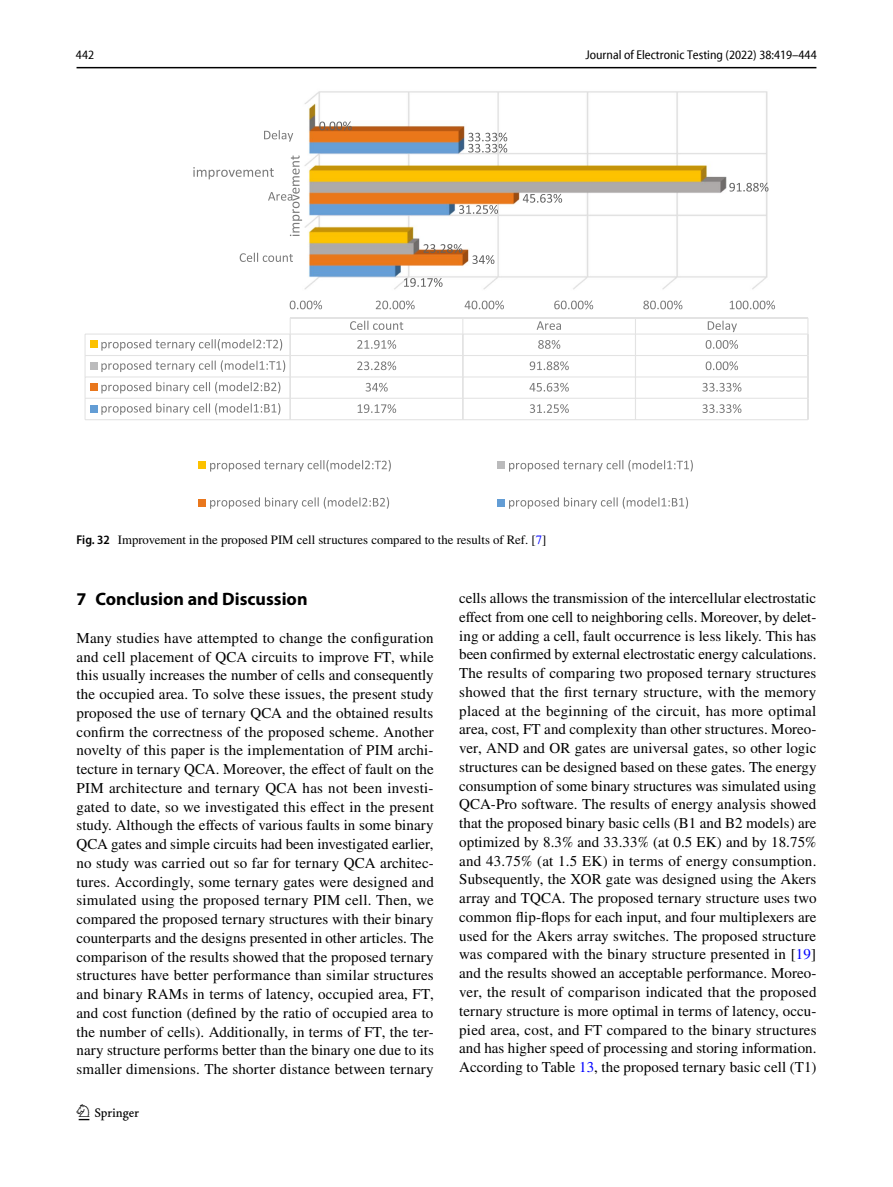
<style>
.page{position:relative;width:893px;height:1187px;background:#fff}
.page>*{position:absolute;margin:0;border:0;box-sizing:border-box;transform-origin:0 0}
.t1{font:22.5px "Springnew Regular 2";color:#000}
.t2{font:700 18px "Myriad Pro";color:#000}
.t3{font:15px/18.8px "STIX";letter-spacing:.01em;color:#000;text-align:justify}
.t4{font:12.75px "STIX";color:#000}
.t5{font:semi-condensed 12.75px "Myriad Pro Unic";color:#000}
.s1{font-family:"Myriad Pro";font-weight:600;font-stretch:semi-condensed}
.s2{color:#00f}
</style>
<div class="page">
<hr style="left:77px;top:67px;width:739px;height:1px;background:#000">
<img style="left:304px;top:91px;width:465px;height:199px">
<svg style="left:404px;top:278px;width:39px;height:9px"></svg>
<svg style="left:459px;top:205px;width:39px;height:9px"></svg>
<svg style="left:472px;top:255px;width:22px;height:9px"></svg>
<svg style="left:523px;top:194px;width:39px;height:9px"></svg>
<svg style="left:468px;top:133px;width:39px;height:20px"></svg>
<svg style="left:423px;top:244px;width:39px;height:9px"></svg>
<svg style="left:729px;top:183px;width:39px;height:9px"></svg>
<svg style="left:319px;top:121px;width:33px;height:9px"></svg>
<hr style="left:290px;top:317px;width:518px;height:1px;background:#e3e3e3">
<hr style="left:85px;top:333px;width:723px;height:1px;background:#e3e3e3">
<hr style="left:84px;top:334px;width:2px;height:21px;background:#e3e3e3">
<div style="left:90px;top:340px;width:7px;height:8px;background:#fcc100"></div>
<hr style="left:85px;top:355px;width:723px;height:1px;background:#e3e3e3">
<hr style="left:84px;top:355px;width:2px;height:22px;background:#e3e3e3">
<div style="left:90px;top:362px;width:7px;height:7px;background:#bbbbbc"></div>
<hr style="left:85px;top:376px;width:723px;height:1px;background:#e3e3e3">
<hr style="left:84px;top:377px;width:2px;height:21px;background:#e3e3e3">
<div style="left:90px;top:383px;width:7px;height:8px;background:#e9771d"></div>
<hr style="left:85px;top:397px;width:723px;height:2px;background:#e3e3e3">
<hr style="left:84px;top:398px;width:2px;height:21px;background:#e3e3e3">
<hr style="left:85px;top:419px;width:723px;height:1px;background:#e3e3e3">
<svg style="left:462px;top:318px;width:1px;height:101px"></svg>
<svg style="left:635px;top:318px;width:1px;height:101px"></svg>
<svg style="left:807px;top:318px;width:1px;height:101px"></svg>
<div style="left:90px;top:405px;width:7px;height:7px;background:#639dd5"></div>
<div style="left:199px;top:461px;width:7px;height:8px;background:#fcc100"></div>
<div style="left:497px;top:461px;width:8px;height:8px;background:#bbbbbc"></div>
<div style="left:199px;top:499px;width:7px;height:7px;background:#e9771d"></div>
<div style="left:497px;top:499px;width:8px;height:7px;background:#639dd5"></div>
<svg style="left:290px;top:300px;width:32px;height:9px"></svg>
<svg style="left:376px;top:300px;width:39px;height:9px"></svg>
<svg style="left:465px;top:300px;width:39px;height:9px"></svg>
<svg style="left:554px;top:300px;width:39px;height:9px"></svg>
<svg style="left:643px;top:300px;width:39px;height:9px"></svg>
<svg style="left:730px;top:300px;width:45px;height:9px"></svg>
<svg style="left:240px;top:253px;width:53px;height:9px"></svg>
<svg style="left:264px;top:130px;width:29px;height:12px"></svg>
<svg style="left:193px;top:155px;width:109px;height:81px"></svg>
<svg style="left:350px;top:320px;width:53px;height:10px"></svg>
<svg style="left:537px;top:321px;width:24px;height:9px"></svg>
<svg style="left:708px;top:320px;width:29px;height:12px"></svg>
<svg style="left:357px;top:340px;width:39px;height:9px"></svg>
<svg style="left:538px;top:340px;width:22px;height:9px"></svg>
<svg style="left:706px;top:340px;width:32px;height:9px"></svg>
<svg style="left:357px;top:361px;width:39px;height:9px"></svg>
<svg style="left:530px;top:361px;width:39px;height:9px"></svg>
<svg style="left:706px;top:361px;width:32px;height:9px"></svg>
<svg style="left:366px;top:383px;width:22px;height:8px"></svg>
<svg style="left:529px;top:383px;width:40px;height:8px"></svg>
<svg style="left:702px;top:383px;width:39px;height:8px"></svg>
<svg style="left:101px;top:318px;width:190px;height:101px"></svg>
<svg style="left:358px;top:404px;width:38px;height:9px"></svg>
<svg style="left:530px;top:404px;width:39px;height:9px"></svg>
<svg style="left:702px;top:404px;width:39px;height:9px"></svg>
<svg style="left:210px;top:460px;width:181px;height:11px"></svg>
<svg style="left:509px;top:460px;width:184px;height:11px"></svg>
<svg style="left:210px;top:497px;width:179px;height:12px"></svg>
<svg style="left:509px;top:497px;width:179px;height:12px"></svg>
<p class="t5" style="left:76px;top:50px;width:20px">442</p>
<p class="t5" style="left:585px;top:50px;width:233px">Journal of Electronic Testing (2022) 38:419–444</p>
<p class="t4" style="left:77px;top:531px;width:471px"><span class="s1">Fig. 32</span> Improvement in the proposed PIM cell structures compared to the results of Ref. [<span class="s2">7</span>]</p>
<p class="t2" style="left:77px;top:587px;width:233px">7 Conclusion and Discussion</p>
<p class="t3" style="left:77px;top:629px;width:359px">Many studies have attempted to change the configuration and cell placement of QCA circuits to improve FT, while this usually increases the number of cells and consequently the occupied area. To solve these issues, the present study proposed the use of ternary QCA and the obtained results confirm the correctness of the proposed scheme. Another novelty of this paper is the implementation of PIM archi&shy;tecture in ternary QCA. Moreover, the effect of fault on the PIM architecture and ternary QCA has not been investi&shy;gated to date, so we investigated this effect in the present study. Although the effects of various faults in some binary QCA gates and simple circuits had been investigated earlier, no study was carried out so far for ternary QCA architec&shy;tures. Accordingly, some ternary gates were designed and simulated using the proposed ternary PIM cell. Then, we compared the proposed ternary structures with their binary counterparts and the designs presented in other articles. The comparison of the results showed that the proposed ternary structures have better performance than similar structures and binary RAMs in terms of latency, occupied area, FT, and cost function (defined by the ratio of occupied area to the number of cells). Additionally, in terms of FT, the ter&shy;nary structure performs better than the binary one due to its smaller dimensions. The shorter distance between ternary</p>
<h1 class="t1" style="left:79px;top:1104px;width:62px">1 3</h1>
<p class="t3" style="left:459px;top:589px;width:359px">cells allows the transmission of the intercellular electrostatic effect from one cell to neighboring cells. Moreover, by delet&shy;ing or adding a cell, fault occurrence is less likely. This has been confirmed by external electrostatic energy calculations.<br>The results of comparing two proposed ternary structures showed that the first ternary structure, with the memory placed at the beginning of the circuit, has more optimal area, cost, FT and complexity than other structures. Moreo&shy;ver, AND and OR gates are universal gates, so other logic structures can be designed based on these gates. The energy consumption of some binary structures was simulated using QCA-Pro software. The results of energy analysis showed that the proposed binary basic cells (B1 and B2 models) are optimized by 8.3% and 33.33% (at 0.5 EK) and by 18.75% and 43.75% (at 1.5 EK) in terms of energy consumption.<br>Subsequently, the XOR gate was designed using the Akers array and TQCA. The proposed ternary structure uses two common flip-flops for each input, and four multiplexers are used for the Akers array switches. The proposed structure was compared with the binary structure presented in [<span class="s2">19</span>] and the results showed an acceptable performance. Moreo&shy;ver, the result of comparison indicated that the proposed ternary structure is more optimal in terms of latency, occu&shy;pied area, cost, and FT compared to the binary structures and has higher speed of processing and storing information.<br>According to Table <span class="s2">13</span>, the proposed ternary basic cell (T1)</p>
</div>
